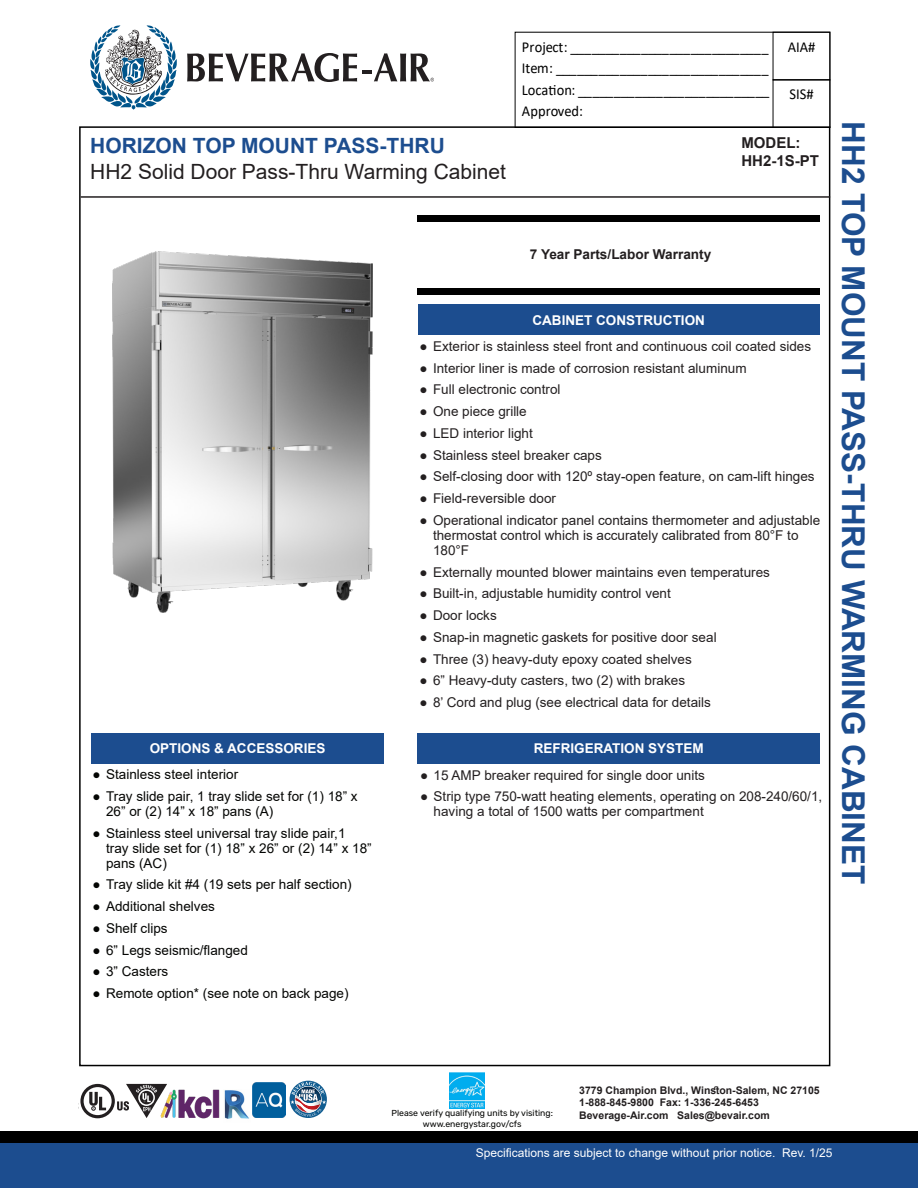
<style>
.page{position:relative;width:918px;height:1188px;background:#fff}
.page>*{position:absolute;margin:0;border:0;box-sizing:border-box;transform-origin:0 0}
.t1{font:700 31.5px "Arial";color:#1c4d8f}
.t2{font:21px/25.5px "Arial";color:#231f20}
.t3{font:15.15px/21.5px "Calibri";color:#000;text-align:justify;scale:.95 1}
.t4{font:700 15px/18px "Arial";color:#231f20}
.t5{font:700 13.65px "Arial";color:#231f20}
.t6{font:13.5px/15px "Arial";color:#231f20}
.t7{font:13.5px/15px "Arial";color:#040503}
.t8{font:700 13.5px "Arial";color:#fff}
.t9{font:12px "Arial";color:#fff}
.t10{font:700 10.5px/12.6px "Arial";color:#231f20}
.Paragraph_Style_1{font:8.7px "Rubik";color:#040503}
.s1{font-weight:700;color:#1c4d8f}
</style>
<div class="page">
<div style="left:773px;top:32px;width:57px;height:48px;border:1px solid #000"></div>
<div style="left:773px;top:79px;width:57px;height:48px;border:1px solid #000"></div>
<hr style="left:81px;top:196px;width:749px;height:2px;background:#231f20">
<svg style="left:187px;top:53px;width:170px;height:29px"></svg>
<svg style="left:90px;top:25px;width:87px;height:85px"></svg>
<svg style="left:363px;top:53px;width:71px;height:28px"></svg>
<div style="left:418px;top:305px;width:402px;height:30px;background:#1c4d8f"></div>
<div style="left:91px;top:733px;width:293px;height:31px;background:#1c4d8f"></div>
<div style="left:418px;top:733px;width:402px;height:31px;background:#1c4d8f"></div>
<div style="left:0;top:1131px;width:918px;height:22px;background:#000"></div>
<div style="left:0;top:1143px;width:918px;height:45px;background:#1c4d8f"></div>
<img style="left:449px;top:1072px;width:35px;height:36px">
<img style="left:112px;top:252px;width:260px;height:360px">
<svg style="left:80px;top:1084px;width:87px;height:34px"></svg>
<svg style="left:290px;top:1081px;width:37px;height:37px"></svg>
<img style="left:161px;top:1087px;width:58px;height:32px">
<img style="left:224px;top:1090px;width:25px;height:29px">
<img style="left:252px;top:1083px;width:34px;height:35px">
<div style="left:418px;top:215px;width:402px;height:7px;background:#000"></div>
<div style="left:418px;top:288px;width:402px;height:6px;background:#000"></div>
<p class="t3" style="left:522px;top:36px;width:262px">Project: ____________________________ Item: ______________________________ Location: ___________________________ Approved:</p>
<p class="t3" style="left:788px;top:36px;width:31px">AIA#</p>
<p class="t3" style="left:790px;top:83px;width:27px">SIS#</p>
<p class="t2" style="left:90px;top:133px;width:417px"><span class="s1">HORIZON TOP MOUNT PASS-THRU<br></span>HH2 Solid Door Pass-Thru Warming Cabinet</p>
<p class="t4" style="left:741px;top:134px;width:79px">MODEL:<br>HH2-1S-PT</p>
<p class="t5" style="left:530px;top:245px;width:183px">7 Year Parts/Labor Warranty</p>
<p class="t8" style="left:532px;top:310px;width:174px">CABINET CONSTRUCTION</p>
<p class="t8" style="left:150px;top:739px;width:177px">OPTIONS &amp; ACCESSORIES</p>
<p class="t7" style="left:93px;top:767px;width:147px">● Stainless steel interior</p>
<p class="t7" style="left:106px;top:789px;width:253px;text-indent:-14px">● Tray slide pair, 1 tray slide set for (1) 18” x<br>26” or (2) 14” x 18” pans (A)</p>
<p class="t7" style="left:106px;top:825px;width:267px;text-indent:-14px">● Stainless steel universal tray slide pair,1<br>tray slide set for (1) 18” x 26” or (2) 14” x 18” pans (AC)</p>
<p class="t7" style="left:93px;top:877px;width:261px">● Tray slide kit #4 (19 sets per half section)</p>
<p class="t7" style="left:93px;top:899px;width:124px">● Additional shelves</p>
<p class="t7" style="left:93px;top:921px;width:77px">● Shelf clips</p>
<p class="t7" style="left:93px;top:942px;width:157px">● 6” Legs seismic/flanged</p>
<p class="t7" style="left:93px;top:964px;width:77px">● 3” Casters</p>
<p class="t7" style="left:93px;top:986px;width:257px">● Remote option* (see note on back page)</p>
<p class="t6" style="left:420px;top:338px;width:393px">● Exterior is stainless steel front and continuous coil coated sides</p>
<p class="t6" style="left:420px;top:360px;width:329px">● Interior liner is made of corrosion resistant aluminum</p>
<p class="t6" style="left:420px;top:382px;width:143px">● Full electronic control</p>
<p class="t6" style="left:420px;top:404px;width:109px">● One piece grille</p>
<p class="t6" style="left:420px;top:425px;width:115px">● LED interior light</p>
<p class="t6" style="left:420px;top:447px;width:184px">● Stainless steel breaker caps</p>
<p class="t6" style="left:420px;top:469px;width:397px">● Self-closing door with 120º stay-open feature, on cam-lift hinges</p>
<p class="t6" style="left:420px;top:491px;width:138px">● Field-reversible door</p>
<p class="t6" style="left:433px;top:512px;width:389px;text-indent:-14px">● Operational indicator panel contains thermometer and adjustable thermostat control which is accurately calibrated from 80°F to<br>180°F</p>
<p class="t6" style="left:420px;top:564px;width:352px">● Externally mounted blower maintains even temperatures</p>
<p class="t6" style="left:420px;top:586px;width:253px">● Built-in, adjustable humidity control vent</p>
<p class="t6" style="left:420px;top:608px;width:79px">● Door locks</p>
<p class="t6" style="left:420px;top:629px;width:299px">● Snap-in magnetic gaskets for positive door seal</p>
<p class="t6" style="left:420px;top:651px;width:274px">● Three (3) heavy-duty epoxy coated shelves</p>
<p class="t6" style="left:420px;top:673px;width:267px">● 6” Heavy-duty casters, two (2) with brakes</p>
<p class="t6" style="left:420px;top:695px;width:293px">● 8’ Cord and plug (see electrical data for details</p>
<p class="t8" style="left:534px;top:739px;width:172px">REFRIGERATION SYSTEM</p>
<p class="t6" style="left:420px;top:767px;width:286px">● 15 AMP breaker required for single door units</p>
<p class="t6" style="left:434px;top:789px;width:390px;text-indent:-14px">● Strip type 750-watt heating elements, operating on 208-240/60/1, having a total of 1500 watts per compartment</p>
<p class="t1" style="left:875px;top:121px;width:765px;rotate:90deg">HH2 TOP MOUNT PASS-THRU WARMING CABINET</p>
<p class="t10" style="left:579px;top:1084px;width:242px">3779 Champion Blvd., Winston-Salem, NC 27105<br>1-888-845-9800 Fax: 1-336-245-6453<br>Beverage-Air.com Sales@bevair.com</p>
<p class="t9" style="left:476px;top:1145px;width:358px">Specifications are subject to change without prior notice. Rev. 1/25</p>
<p class="Paragraph_Style_1" style="left:392px;top:1108px;width:163px">Please verify qualifying units by visiting:</p>
<p class="Paragraph_Style_1" style="left:423px;top:1119px;width:100px">www.energystar.gov/cfs</p>
</div>
